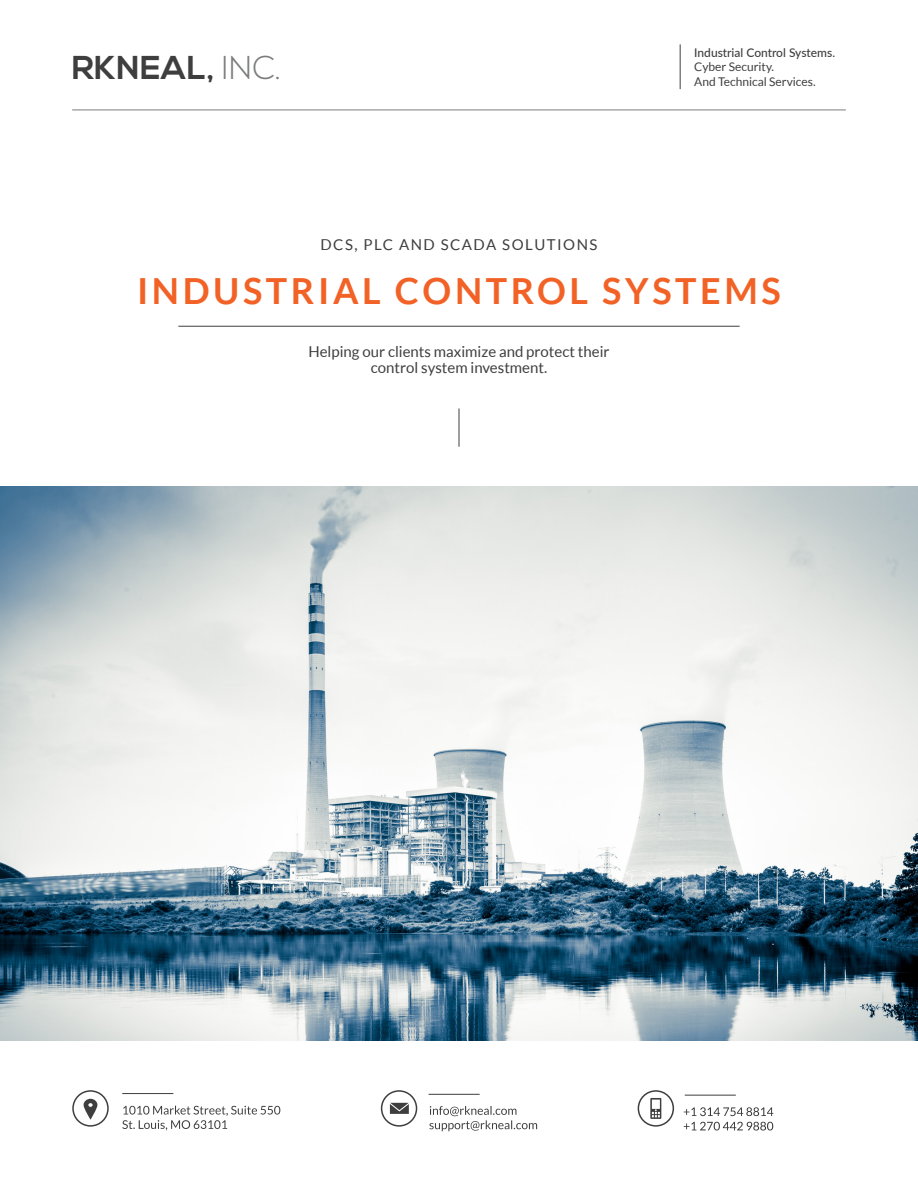
<style>
.page{position:relative;width:918px;height:1188px;background:#fff}
.page>*{position:absolute;margin:0;border:0;box-sizing:border-box;transform-origin:0 0}
.t1{font:700 36px "Lato";letter-spacing:.1em;color:#f26226}
.Estilo_de_párrafo_1{font:700 33px "Nexa";letter-spacing:.01em;color:#3e3e3f}
.Estilo_de_párrafo_1-2{font:15px/16.5px "Lato";color:#3e3e3f;text-align:center}
.Estilo_de_párrafo_1-3{font:15px "Lato";letter-spacing:.1em;color:#3e3e3f}
.t2{font:12px "Lato";color:#3e3e3f}
.t3{font:500 12px "Lato";color:#3e3e3f}
.s1{font-weight:300;color:#7b7c7c}
</style>
<div class="page">
<hr style="left:178px;top:326px;width:562px;height:1px;background:#3e3e3f">
<hr style="left:72px;top:110px;width:774px;height:1px;background:#7a7c7f">
<hr style="left:459px;top:408px;width:1px;height:39px;background:#3e3e3f">
<hr style="left:680px;top:44px;width:1px;height:45px;background:#3e3e3f">
<img style="left:0;top:486px;width:918px;height:554px">
<svg style="left:684px;top:1122px;width:89px;height:9px"></svg>
<svg style="left:684px;top:1107px;width:89px;height:9px"></svg>
<hr style="left:685px;top:1095px;width:51px;height:1px;background:#3e3e3f">
<svg style="left:650px;top:1098px;width:11px;height:21px"></svg>
<div style="left:638px;top:1090px;width:36px;height:37px;border:2px solid #3e3e3f;border-radius:50%"></div>
<svg style="left:429px;top:1106px;width:108px;height:25px"></svg>
<hr style="left:429px;top:1094px;width:51px;height:1px;background:#3e3e3f">
<svg style="left:390px;top:1103px;width:19px;height:11px"></svg>
<div style="left:381px;top:1090px;width:36px;height:37px;border:2px solid #3e3e3f;border-radius:50%"></div>
<svg style="left:122px;top:1106px;width:158px;height:25px"></svg>
<hr style="left:122px;top:1093px;width:51px;height:1px;background:#3e3e3f">
<svg style="left:84px;top:1099px;width:13px;height:21px"></svg>
<div style="left:72px;top:1090px;width:37px;height:37px;border:2px solid #3e3e3f;border-radius:50%"></div>
<p class="Estilo_de_párrafo_1" style="left:72px;top:48px;width:211px">RKNEAL, <span class="s1">INC.</span></p>
<p class="t3" style="left:694px;top:44px;width:142px">Industrial Control Systems.</p>
<p class="t2" style="left:694px;top:60px;width:81px">Cyber Security.</p>
<p class="t2" style="left:694px;top:75px;width:123px">And Technical Services.</p>
<p class="Estilo_de_párrafo_1-3" style="left:320px;top:237px;width:279px">DCS, PLC AND SCADA SOLUTIONS</p>
<p class="t1" style="left:137px;top:270px;width:645px">INDUSTRIAL CONTROL SYSTEMS</p>
<p class="Estilo_de_párrafo_1-2" style="left:308px;top:343px;width:303px">Helping our clients maximize and protect their control system investment.</p>
</div>
